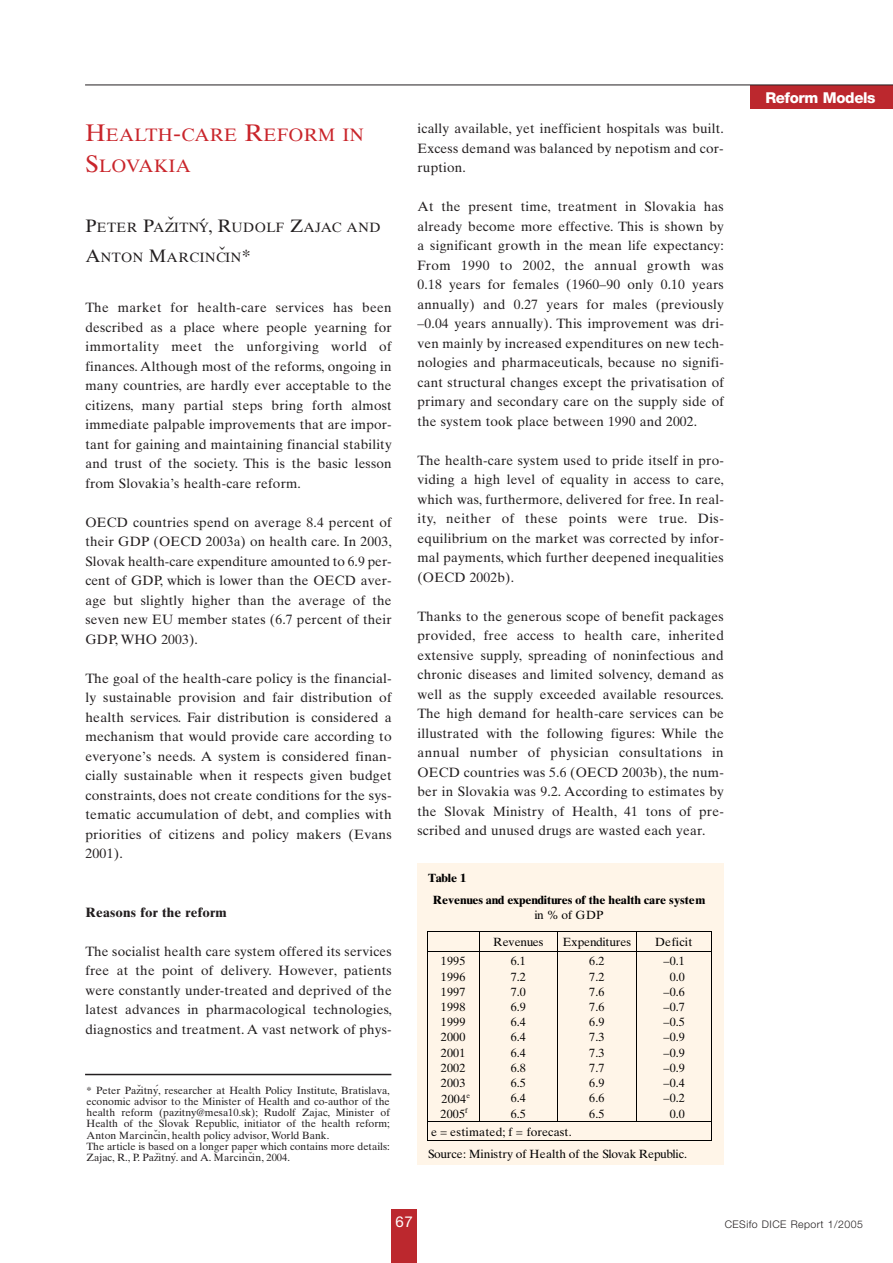
<style>
.page{position:relative;width:893px;height:1263px;background:#fff}
.page>*{position:absolute;margin:0;border:0;box-sizing:border-box;transform-origin:0 0}
.t1{font:18px/30.3px "Times Ten";letter-spacing:.02em;color:#c9252b}
.t2{font:800 15px "Helvetica Neue";letter-spacing:-.025em;color:#fff}
.t3{font:15px "Helvetica Neue";color:#fff}
.t4{font:13.5px/19.5px "Times Ten";letter-spacing:.015em;color:#231f20;text-align:justify}
.t5{font:13.5px "Times Ten";letter-spacing:.035em;color:#231f20}
.t6{font:700 13.5px "Times Ten";letter-spacing:.015em;color:#231f20}
.t7{font:11.85px/21.6px "Times Ten Roman+OJCWQT";letter-spacing:.01em;color:#000}
.t8{font:11.85px/22.6px "Times Ten Bold+BZBGYV";letter-spacing:-.01em;color:#000}
.t9{font:11.85px "Times Ten Roman+OJCWQT";letter-spacing:-.015em;color:#000}
.t10{font:10.5px/11.2px "Times Ten";color:#231f20}
.t11{font:300 10.5px "Helvetica Neue";letter-spacing:.045em;color:#231f20}
.t12{font:7.2px "Times Ten Roman+OJCWQT";color:#000}
.s1{font-size:24px}
.s2{font-size:18px}
</style>
<div class="page">
<div style="left:391px;top:1209px;width:26px;height:54px;background:#bc282e"></div>
<div style="left:750px;top:85px;width:142px;height:24px;background:#bc282e"></div>
<hr style="left:85px;top:85px;width:807px;height:1px;background:#231f20">
<hr style="left:85px;top:1074px;width:306px;height:1px;background:#231f20">
<div style="left:417px;top:864px;width:306px;height:301px;background:#fff5e8"></div>
<hr style="left:427px;top:931px;width:284px;height:1px;background:#000">
<hr style="left:427px;top:951px;width:284px;height:1px;background:#000">
<svg style="left:557px;top:932px;width:1px;height:189px"></svg>
<svg style="left:636px;top:932px;width:1px;height:189px"></svg>
<hr style="left:427px;top:1121px;width:284px;height:1px;background:#000">
<svg style="left:427px;top:932px;width:1px;height:209px"></svg>
<hr style="left:428px;top:1140px;width:282px;height:1px;background:#000">
<h1 class="t1" style="left:85px;top:122px;width:280px"><span class="s1">H</span>EALTH<span class="s1">-</span>CARE <span class="s1">R</span>EFORM IN<br><span class="s1">S</span>LOVAKIA</h1>
<p class="t5" style="left:85px;top:222px;width:297px"><span class="s2">P</span>ETER <span class="s2">P</span>AZ<sup>ˇ</sup>ITNY<span class="s2">´ , R</span>UDOLF <span class="s2">Z</span>AJAC AND</p>
<p class="t5" style="left:85px;top:253px;width:167px"><span class="s2">A</span>NTON <span class="s2">M</span>ARCINC<sup>ˇ</sup>IN<span class="s2">*</span></p>
<p class="t4" style="left:85px;top:299px;width:308px">The market for health-care services has been described as a place where people yearning for immortality meet the unforgiving world of finances. Although most of the reforms, ongoing in many countries, are hardly ever acceptable to the citizens, many partial steps bring forth almost immediate palpable improvements that are impor&shy;tant for gaining and maintaining financial stability and trust of the society. This is the basic lesson from Slovakia’s health-care reform.</p>
<p class="t4" style="left:85px;top:514px;width:308px">OECD countries spend on average 8.4 percent of their GDP (OECD 2003a) on health care. In 2003, Slovak health-care expenditure amounted to 6.9 per&shy;cent of GDP, which is lower than the OECD aver&shy;age but slightly higher than the average of the seven new EU member states (6.7 percent of their GDP, WHO 2003).</p>
<p class="t4" style="left:85px;top:670px;width:308px">The goal of the health-care policy is the financial&shy;ly sustainable provision and fair distribution of health services. Fair distribution is considered a mechanism that would provide care according to everyone’s needs. A system is considered finan&shy;cially sustainable when it respects given budget constraints, does not create conditions for the sys&shy;tematic accumulation of debt, and complies with priorities of citizens and policy makers (Evans 2001).</p>
<p class="t6" style="left:85px;top:907px;width:143px">Reasons for the reform</p>
<p class="t4" style="left:85px;top:943px;width:308px">The socialist health care system offered its services free at the point of delivery. However, patients were constantly under-treated and deprived of the latest advances in pharmacological technologies, diagnostics and treatment. A vast network of phys-</p>
<p class="t10" style="left:87px;top:1085px;width:305px">* Peter Pazˇitny´, researcher at Health Policy Institute, Bratislava, economic advisor to the Minister of Health and co-author of the health reform (pazitny@mesa10.sk); Rudolf Zajac, Minister of Health of the Slovak Republic, initiator of the health reform; Anton Marcincˇin, health policy advisor, World Bank.<br>The article is based on a longer paper which contains more details:<br>Zajac, R., P. Pazˇitny´. and A. Marcincˇin, 2004.</p>
<p class="t4" style="left:417px;top:120px;width:308px">ically available, yet inefficient hospitals was built.<br>Excess demand was balanced by nepotism and cor&shy;ruption.</p>
<p class="t4" style="left:417px;top:198px;width:308px">At the present time, treatment in Slovakia has already become more effective. This is shown by a significant growth in the mean life expectancy:<br>From 1990 to 2002, the annual growth was 0.18 years for females (1960–90 only 0.10 years annually) and 0.27 years for males (previously –0.04 years annually). This improvement was dri&shy;ven mainly by increased expenditures on new tech&shy;nologies and pharmaceuticals, because no signifi&shy;cant structural changes except the privatisation of primary and secondary care on the supply side of the system took place between 1990 and 2002.</p>
<p class="t4" style="left:417px;top:452px;width:308px">The health-care system used to pride itself in pro&shy;viding a high level of equality in access to care, which was, furthermore, delivered for free. In real&shy;ity, neither of these points were true. Dis&shy;equilibrium on the market was corrected by infor&shy;mal payments, which further deepened inequalities (OECD 2002b).</p>
<p class="t4" style="left:417px;top:608px;width:308px">Thanks to the generous scope of benefit packages provided, free access to health care, inherited extensive supply, spreading of noninfectious and chronic diseases and limited solvency, demand as well as the supply exceeded available resources.<br>The high demand for health-care services can be illustrated with the following figures: While the annual number of physician consultations in OECD countries was 5.6 (OECD 2003b), the num&shy;ber in Slovakia was 9.2. According to estimates by the Slovak Ministry of Health, 41 tons of pre&shy;scribed and unused drugs are wasted each year.</p>
<p class="t8" style="left:433px;top:866px;width:274px;text-indent:-5px">Table 1<br>Revenues and expenditures of the health care system</p>
<p class="t7" style="left:534px;top:905px;width:71px">in % of GDP</p>
<p class="t9" style="left:493px;top:935px;width:52px">Revenues</p>
<p class="t9" style="left:562px;top:935px;width:70px">Expenditures</p>
<p class="t7" style="left:655px;top:931px;width:39px">Deficit</p>
<p class="t7" style="left:441px;top:951px;width:26px">1995</p>
<p class="t7" style="left:510px;top:951px;width:17px">6.1</p>
<p class="t7" style="left:589px;top:951px;width:17px">6.2</p>
<p class="t7" style="left:663px;top:951px;width:23px">–0.1</p>
<p class="t7" style="left:441px;top:966px;width:26px">1996</p>
<p class="t7" style="left:510px;top:966px;width:17px">7.2</p>
<p class="t7" style="left:589px;top:966px;width:17px">7.2</p>
<p class="t7" style="left:669px;top:966px;width:17px">0.0</p>
<p class="t7" style="left:441px;top:981px;width:26px">1997</p>
<p class="t7" style="left:510px;top:981px;width:17px">7.0</p>
<p class="t7" style="left:589px;top:981px;width:17px">7.6</p>
<p class="t7" style="left:663px;top:981px;width:23px">–0.6</p>
<p class="t7" style="left:441px;top:996px;width:26px">1998</p>
<p class="t7" style="left:510px;top:996px;width:17px">6.9</p>
<p class="t7" style="left:589px;top:996px;width:17px">7.6</p>
<p class="t7" style="left:663px;top:996px;width:23px">–0.7</p>
<p class="t7" style="left:441px;top:1011px;width:26px">1999</p>
<p class="t7" style="left:510px;top:1011px;width:17px">6.4</p>
<p class="t7" style="left:589px;top:1011px;width:17px">6.9</p>
<p class="t7" style="left:663px;top:1011px;width:23px">–0.5</p>
<p class="t7" style="left:441px;top:1027px;width:26px">2000</p>
<p class="t7" style="left:510px;top:1027px;width:17px">6.4</p>
<p class="t7" style="left:589px;top:1027px;width:17px">7.3</p>
<p class="t7" style="left:663px;top:1027px;width:23px">–0.9</p>
<p class="t7" style="left:441px;top:1042px;width:26px">2001</p>
<p class="t7" style="left:510px;top:1042px;width:17px">6.4</p>
<p class="t7" style="left:589px;top:1042px;width:17px">7.3</p>
<p class="t7" style="left:663px;top:1042px;width:23px">–0.9</p>
<p class="t7" style="left:441px;top:1057px;width:26px">2002</p>
<p class="t7" style="left:510px;top:1057px;width:17px">6.8</p>
<p class="t7" style="left:589px;top:1057px;width:17px">7.7</p>
<p class="t7" style="left:663px;top:1057px;width:23px">–0.9</p>
<p class="t7" style="left:441px;top:1072px;width:26px">2003</p>
<p class="t7" style="left:510px;top:1072px;width:17px">6.5</p>
<p class="t7" style="left:589px;top:1072px;width:17px">6.9</p>
<p class="t7" style="left:663px;top:1072px;width:23px">–0.4</p>
<p class="t7" style="left:441px;top:1088px;width:26px">2004</p>
<p class="t12" style="left:466px;top:1091px;width:5px">e</p>
<p class="t7" style="left:510px;top:1087px;width:17px">6.4</p>
<p class="t7" style="left:589px;top:1087px;width:17px">6.6</p>
<p class="t7" style="left:663px;top:1087px;width:23px">–0.2</p>
<p class="t7" style="left:440px;top:1104px;width:26px">2005</p>
<p class="t12" style="left:465px;top:1106px;width:4px">f</p>
<p class="t7" style="left:510px;top:1103px;width:17px">6.5</p>
<p class="t7" style="left:589px;top:1103px;width:17px">6.5</p>
<p class="t7" style="left:669px;top:1103px;width:17px">0.0</p>
<p class="t7" style="left:428px;top:1121px;width:260px">e = estimated; f = forecast.<br>Source: Ministry of Health of the Slovak Republic.</p>
<p class="t2" style="left:765px;top:93px;width:112px">Reform Models</p>
<p class="t3" style="left:395px;top:1216px;width:19px">67</p>
<p class="t11" style="left:724px;top:1221px;width:140px">CESifo DICE Report 1/2005</p>
</div>
